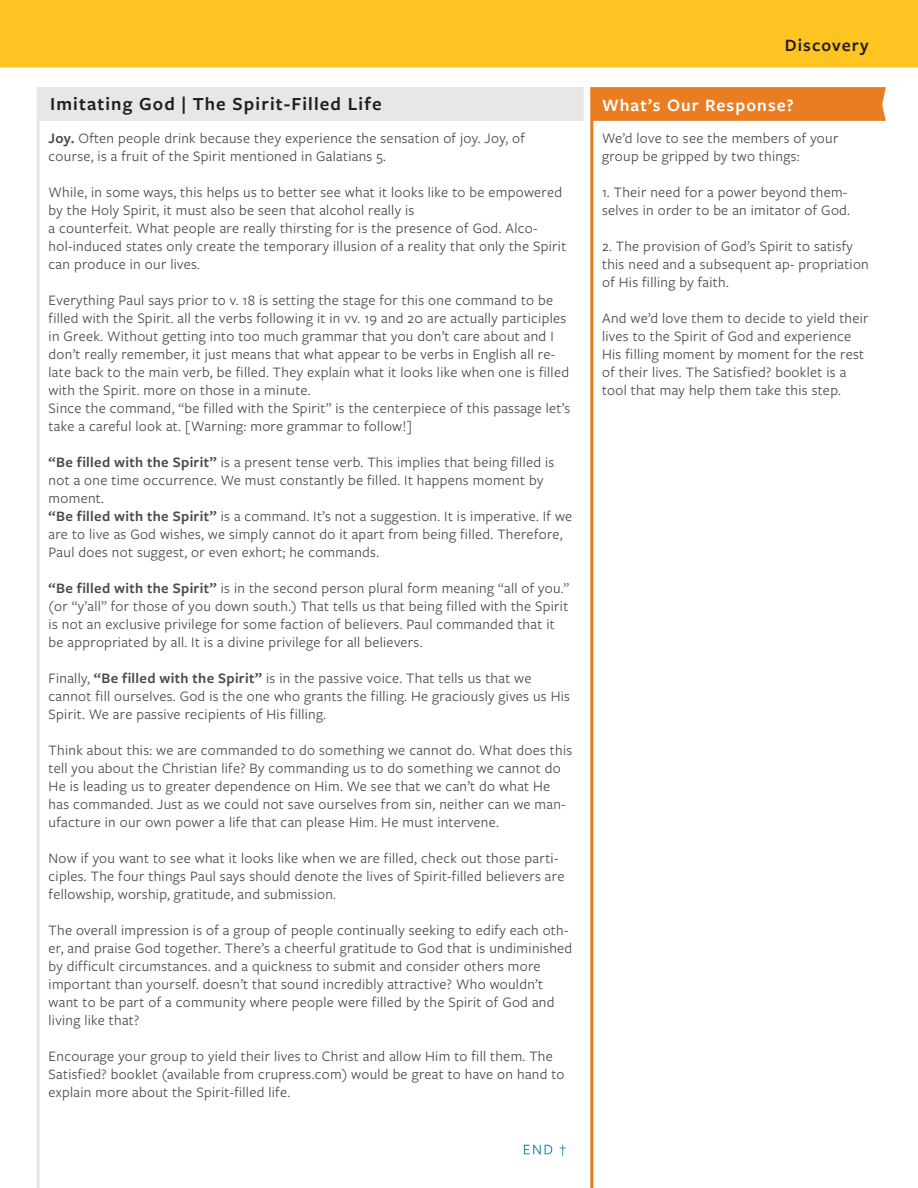
<style>
.page{position:relative;width:918px;height:1188px;background:#fff}
.page>*{position:absolute;margin:0;border:0;box-sizing:border-box;transform-origin:0 0}
.t1{font:600 19.2px "Freight Sans Pro";letter-spacing:.06em;color:#231f20}
.t2{font:600 18px "Freight Sans Pro";letter-spacing:.06em;color:#fff}
.t3{font:600 18px "Freight Sans Pro";letter-spacing:.06em;color:#231f20}
.t4{font:15px/18px "Freight Sans Pro";letter-spacing:.02em;color:#494a4b}
.s1{font-weight:600}
</style>
<div class="page">
<img style="left:0;top:0;width:918px;height:1188px">
<p class="t3" style="left:785px;top:33px;width:85px">Discovery</p>
<p class="t1" style="left:50px;top:91px;width:333px">Imitating God | The Spirit-Filled Life</p>
<p class="t2" style="left:602px;top:93px;width:193px">What’s Our Response?</p>
<p class="t4" style="left:602px;top:129px;width:238px">We’d love to see the members of your group be gripped by two things:</p>
<p class="t4" style="left:602px;top:183px;width:249px">1. Their need for a power beyond them&shy;selves in order to be an imitator of God.</p>
<p class="t4" style="left:602px;top:237px;width:268px">2. The provision of God’s Spirit to satisfy this need and a subsequent ap- propriation of His filling by faith.</p>
<p class="t4" style="left:602px;top:309px;width:268px">And we’d love them to decide to yield their lives to the Spirit of God and experience His filling moment by moment for the rest of their lives. The Satisfied? booklet is a tool that may help them take this step.</p>
<p class="t4" style="left:49px;top:129px;width:478px"><span class="s1">Joy.</span> Often people drink because they experience the sensation of joy. Joy, of course, is a fruit of the Spirit mentioned in Galatians 5.</p>
<p class="t4" style="left:49px;top:183px;width:515px">While, in some ways, this helps us to better see what it looks like to be empowered by the Holy Spirit, it must also be seen that alcohol really is</p>
<p class="t4" style="left:49px;top:219px;width:519px">a counterfeit. What people are really thirsting for is the presence of God. Alco&shy;hol-induced states only create the temporary illusion of a reality that only the Spirit can produce in our lives.</p>
<p class="t4" style="left:49px;top:291px;width:522px">Everything Paul says prior to v. 18 is setting the stage for this one command to be filled with the Spirit. all the verbs following it in vv. 19 and 20 are actually participles in Greek. Without getting into too much grammar that you don’t care about and I don’t really remember, it just means that what appear to be verbs in English all re&shy;late back to the main verb, be filled. They explain what it looks like when one is filled with the Spirit. more on those in a minute.</p>
<p class="t4" style="left:49px;top:399px;width:523px">Since the command, “be filled with the Spirit” is the centerpiece of this passage let’s take a careful look at. [Warning: more grammar to follow!]</p>
<p class="t4" style="left:49px;top:453px;width:507px"><span class="s1">“Be filled with the Spirit”</span> is a present tense verb. This implies that being filled is not a one time occurrence. We must constantly be filled. It happens moment by moment.</p>
<p class="t4" style="left:49px;top:507px;width:525px"><span class="s1">“Be filled with the Spirit”</span> is a command. It’s not a suggestion. It is imperative. If we are to live as God wishes, we simply cannot do it apart from being filled. Therefore,<br>Paul does not suggest, or even exhort; he commands.</p>
<p class="t4" style="left:49px;top:579px;width:522px"><span class="s1">“Be filled with the Spirit”</span> is in the second person plural form meaning “all of you.” (or “y’all” for those of you down south.) That tells us that being filled with the Spirit is not an exclusive privilege for some faction of believers. Paul commanded that it be appropriated by all. It is a divine privilege for all believers.</p>
<p class="t4" style="left:49px;top:669px;width:523px">Finally, <span class="s1">“Be filled with the Spirit”</span> is in the passive voice. That tells us that we cannot fill ourselves. God is the one who grants the filling. He graciously gives us His<br>Spirit. We are passive recipients of His filling.</p>
<p class="t4" style="left:49px;top:741px;width:525px">Think about this: we are commanded to do something we cannot do. What does this tell you about the Christian life? By commanding us to do something we cannot do He is leading us to greater dependence on Him. We see that we can’t do what He has commanded. Just as we could not save ourselves from sin, neither can we man&shy;ufacture in our own power a life that can please Him. He must intervene.</p>
<p class="t4" style="left:49px;top:849px;width:517px">Now if you want to see what it looks like when we are filled, check out those parti&shy;ciples. The four things Paul says should denote the lives of Spirit-filled believers are fellowship, worship, gratitude, and submission.</p>
<p class="t4" style="left:49px;top:921px;width:525px">The overall impression is of a group of people continually seeking to edify each oth&shy;er, and praise God together. There’s a cheerful gratitude to God that is undiminished by difficult circumstances. and a quickness to submit and consider others more important than yourself. doesn’t that sound incredibly attractive? Who wouldn’t want to be part of a community where people were filled by the Spirit of God and living like that?</p>
<p class="t4" style="left:49px;top:1047px;width:518px">Encourage your group to yield their lives to Christ and allow Him to fill them. The<br>Satisfied? booklet (available from crupress.com) would be great to have on hand to explain more about the Spirit-filled life.</p>
</div>
